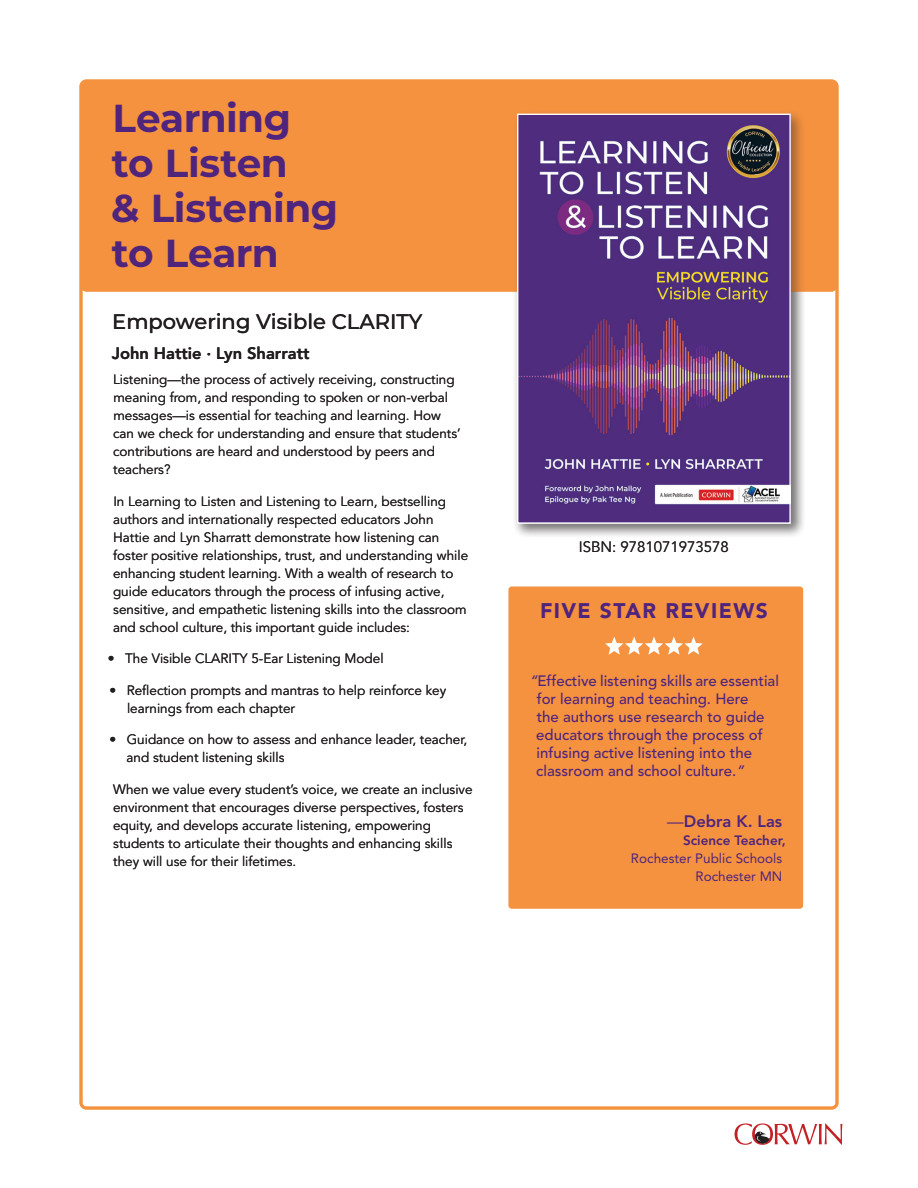
<style>
.page{position:relative;width:918px;height:1188px;background:#fff}
.page>*{position:absolute;margin:0;border:0;box-sizing:border-box;transform-origin:0 0}
.Book_Title{font:700 39px/45px "Montserrat";letter-spacing:-.01em;color:#4f247d}
.Subtitle{font:500 21px "Montserrat";color:#231f20}
.t1{font:900 21px "Avenir LT Std";letter-spacing:.065em;color:#4f247d}
.Authors{font:800 16.5px "Avenir LT Std";color:#231f20}
.Reviewer{font:800 16.5px "Avenir LT Std";color:#4f247d}
.Quote_Text{font:500 15px/18px "Avenir LT Std";color:#4f247d}
.Price_Line{font:15px "Avenir LT Std";color:#231f20}
.Body_Text{font:13.5px/18px "Avenir LT Std";color:#231f20}
.Reviewer-2{font:13.5px/18px "Avenir LT Std";color:#4f247d;text-align:right}
.s1{font-style:italic}
.s2{font-weight:400}
.s3{font-weight:800}
</style>
<div class="page">
<svg style="left:735px;top:1123px;width:107px;height:22px"></svg>
<div style="left:509px;top:587px;width:293px;height:321px;background:#f59240;border-radius:3px"></div>
<div style="left:508px;top:586px;width:295px;height:323px;border:2px solid #f59240;border-radius:3px"></div>
<div style="left:81px;top:81px;width:756px;height:211px;background:#f59240;border-radius:5px"></div>
<svg style="left:605px;top:637px;width:98px;height:18px"></svg>
<div style="left:513px;top:109px;width:293px;height:430px;background:#231f20;opacity:.4"></div>
<div style="left:517px;top:114px;width:274px;height:410px;border:1px solid #fff"></div>
<p class="Book_Title" style="left:112px;top:94px;width:181px">Learning to Listen</p>
<p class="Book_Title" style="left:111px;top:184px;width:228px">&amp; Listening to Learn</p>
<p class="Subtitle" style="left:112px;top:307px;width:312px">Empowering Visible CLARITY</p>
<p class="Authors" style="left:112px;top:344px;width:199px">John Hattie · Lyn Sharratt</p>
<p class="Body_Text" style="left:113px;top:371px;width:349px">Listening—the process of actively receiving, constructing meaning from, and responding to spoken or non-verbal messages—is essential for teaching and learning. How can we check for understanding and ensure that students’ contributions are heard and understood by peers and teachers?</p>
<p class="Body_Text" style="left:113px;top:492px;width:357px">In Learning to Listen and Listening to Learn, bestselling authors and internationally respected educators John Hattie and Lyn Sharratt demonstrate how listening can foster positive relationships, trust, and understanding while enhancing student learning. With a wealth of research to guide educators through the process of infusing active, sensitive, and empathetic listening skills into the classroom and school culture, this important guide includes:</p>
<p class="Body_Text" style="left:108px;top:650px;width:277px">• The Visible CLARITY 5-Ear Listening Model</p>
<p class="Body_Text" style="left:127px;top:681px;width:321px;text-indent:-18px">• Reflection prompts and mantras to help reinforce key learnings from each chapter</p>
<p class="Body_Text" style="left:127px;top:731px;width:342px;text-indent:-17px">• Guidance on how to assess and enhance leader, teacher, and student listening skills</p>
<p class="Body_Text" style="left:113px;top:780px;width:361px">When we value every student’s voice, we create an inclusive environment that encourages diverse perspectives, fosters equity, and develops accurate listening, empowering students to articulate their thoughts and enhancing skills they will use for their lifetimes.</p>
<p class="Price_Line" style="left:579px;top:538px;width:152px">ISBN: 9781071973578</p>
<p class="t1" style="left:540px;top:598px;width:229px">FIVE STAR REVIEWS</p>
<p class="Quote_Text" style="left:536px;top:672px;width:244px;text-indent:-7px"><span class="s1">“</span>Effective listening skills are essential for learning and teaching. Here<br>the authors use research to guide educators through the process of infusing active listening into the classroom and school culture.<span class="s1">”</span></p>
<p class="Reviewer" style="left:667px;top:812px;width:116px"><span class="s2">—</span>Debra K. Las</p>
<p class="Reviewer-2" style="left:631px;top:831px;width:156px"><span class="s3">Science Teacher,<br></span>Rochester Public Schools<br>Rochester MN</p>
<p class="Quote_Text" style="left:715px;top:744px;width:42px">to the</p>
<p class="Reviewer" style="left:672px;top:812px;width:82px"><span class="s2">—</span>Debra K</p>
</div>
